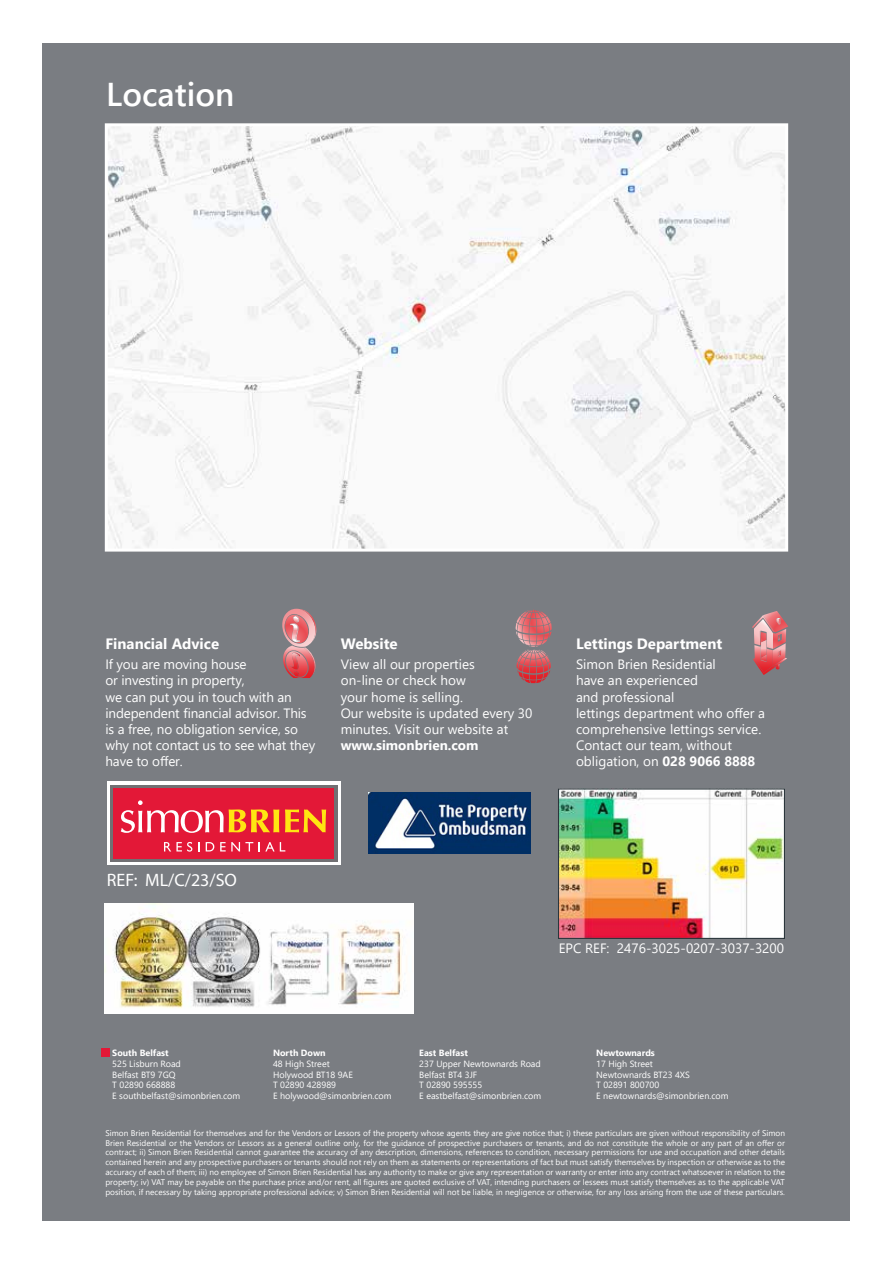
<style>
.page{position:relative;width:893px;height:1263px;background:#fff}
.page>*{position:absolute;margin:0;border:0;box-sizing:border-box;transform-origin:0 0}
.t1{font:600 33px "Segoe UI";color:#fff}
.t2{font:18px "Myriad Pro";color:#fff}
.t3{font:700 15px "Segoe UI";color:#fff}
.t4{font:13.5px/16.2px "Segoe UI";color:#fff}
.t5{font:700 13.5px "Segoe UI";color:#fff}
.t6{font:9px/10.8px "Segoe UI";color:#fff}
.t7{font:700 9px "Segoe UI";color:#fff}
.t8{font:8.25px/9.9px "Segoe UI";color:#fff;text-align:justify}
.s1{font-weight:700}
</style>
<div class="page">
<div style="left:43px;top:43px;width:807px;height:1177px;background:#7a7d82"></div>
<img style="left:109px;top:127px;width:675px;height:421px">
<div style="left:105px;top:123px;width:683px;height:429px;border:3px solid #fff"></div>
<svg style="left:282px;top:609px;width:35px;height:69px"></svg>
<svg style="left:515px;top:609px;width:37px;height:74px"></svg>
<svg style="left:752px;top:611px;width:36px;height:64px"></svg>
<img style="left:560px;top:790px;width:223px;height:147px">
<div style="left:558px;top:788px;width:227px;height:151px;border:1px solid #2a353b"></div>
<img style="left:105px;top:904px;width:308px;height:109px">
<div style="left:107px;top:782px;width:234px;height:83px;background:#fff"></div>
<div style="left:110px;top:785px;width:227px;height:77px;background:linear-gradient(to right,#717073,#717073)"></div>
<div style="left:113px;top:788px;width:221px;height:70px;background:#e31837"></div>
<svg style="left:121px;top:800px;width:158px;height:33px"></svg>
<svg style="left:285px;top:809px;width:41px;height:23px"></svg>
<svg style="left:164px;top:842px;width:28px;height:10px"></svg>
<svg style="left:206px;top:842px;width:8px;height:9px"></svg>
<svg style="left:220px;top:842px;width:33px;height:9px"></svg>
<svg style="left:259px;top:842px;width:26px;height:9px"></svg>
<div style="left:101px;top:1048px;width:8px;height:8px;background:#e31837"></div>
<img style="left:369px;top:793px;width:161px;height:61px">
<h1 class="t1" style="left:106px;top:63px;width:130px">Location</h1>
<h3 class="t3" style="left:105px;top:629px;width:115px">Financial Advice</h3>
<h3 class="t4" style="left:105px;top:655px;width:211px">If you are moving house<br>or investing in property,<br>we can put you in touch with an independent financial advisor. This is a free, no obligation service, so why not contact us to see what they have to offer.</h3>
<h3 class="t3" style="left:341px;top:629px;width:58px">Website</h3>
<h3 class="t4" style="left:341px;top:655px;width:193px">View all our properties<br>on-line or check how<br>your home is selling.<br>Our website is updated every 30 minutes. Visit our website at</h3>
<h3 class="t5" style="left:341px;top:733px;width:139px">www.simonbrien.com</h3>
<h3 class="t3" style="left:576px;top:629px;width:148px">Lettings Department</h3>
<h3 class="t4" style="left:576px;top:655px;width:191px">Simon Brien Residential<br>have an experienced<br>and professional<br>lettings department who offer a comprehensive lettings service.<br>Contact our team, without obligation, on <span class="s1">028 9066 8888</span></h3>
<h2 class="t2" style="left:107px;top:869px;width:132px">REF: ML/C/23/SO</h2>
<h3 class="t4" style="left:559px;top:938px;width:227px">EPC REF: 2476-3025-0207-3037-3200</h3>
<p class="t7" style="left:112px;top:1044px;width:58px">South Belfast</p>
<p class="t6" style="left:112px;top:1057px;width:130px">525 Lisburn Road<br>Belfast BT9 7GQ<br>T 02890 668888<br>E southbelfast@simonbrien.com</p>
<p class="t7" style="left:273px;top:1044px;width:54px">North Down</p>
<p class="t6" style="left:273px;top:1057px;width:120px">48 High Street<br>Holywood BT18 9AE<br>T 02890 428989<br>E holywood@simonbrien.com</p>
<p class="t7" style="left:419px;top:1044px;width:50px">East Belfast</p>
<p class="t6" style="left:419px;top:1057px;width:123px">237 Upper Newtownards Road<br>Belfast BT4 3JF<br>T 02890 595555<br>E eastbelfast@simonbrien.com</p>
<p class="t7" style="left:596px;top:1044px;width:60px">Newtownards</p>
<p class="t6" style="left:596px;top:1057px;width:134px">17 High Street<br>Newtownards BT23 4XS<br>T 02891 800700<br>E newtownards@simonbrien.com</p>
<p class="t8" style="left:105px;top:1127px;width:681px">Simon Brien Residential for themselves and for the Vendors or Lessors of the property whose agents they are give notice that; i) these particulars are given without responsibility of Simon Brien Residential or the Vendors or Lessors as a general outline only, for the guidance of prospective purchasers or tenants, and do not constitute the whole or any part of an offer or contract; ii) Simon Brien Residential cannot guarantee the accuracy of any description, dimensions, references to condition, necessary permissions for use and occupation and other details contained herein and any prospective purchasers or tenants should not rely on them as statements or representations of fact but must satisfy themselves by inspection or otherwise as to the accuracy of each of them; iii) no employee of Simon Brien Residential has any authority to make or give any representation or warranty or enter into any contract whatsoever in relation to the property; iv) VAT may be payable on the purchase price and/or rent, all figures are quoted exclusive of VAT, intending purchasers or lessees must satisfy themselves as to the applicable VAT position, if necessary by taking appropriate professional advice; v) Simon Brien Residential will not be liable, in negligence or otherwise, for any loss arising from the use of these particulars.</p>
</div>
